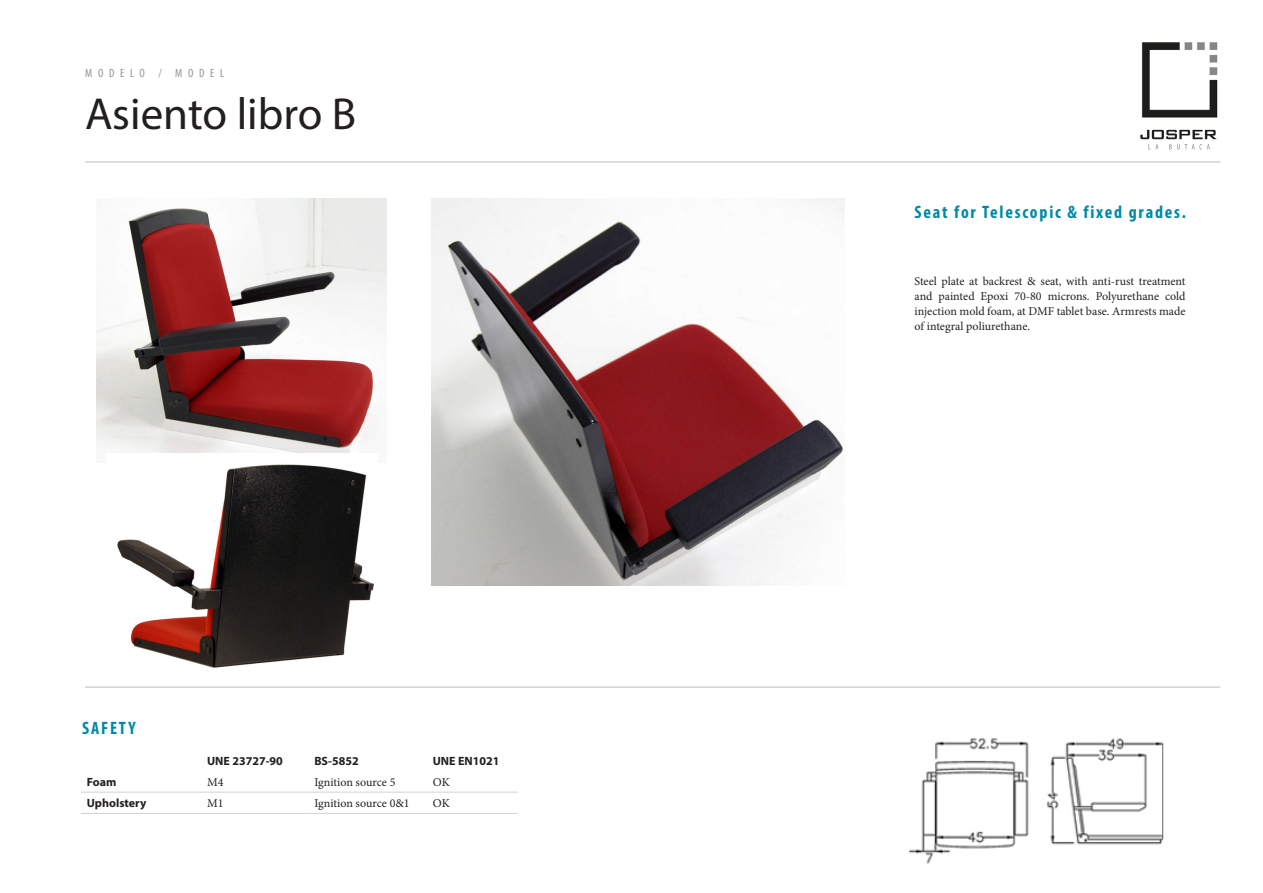
<style>
.page{position:relative;width:1263px;height:893px;background:#fff}
.page>*{position:absolute;margin:0;border:0;box-sizing:border-box;transform-origin:0 0}
.t1{font:45px "Myriad Pro";color:#231f20}
.t2{font:700 condensed 18px "Myriad Pro";letter-spacing:.1em;color:#0089a6}
.t3{font:12px/15px "Minion Pro";color:#231f20;text-align:justify}
.t4{font:700 12px "Myriad Pro";color:#231f20}
.t5{font:condensed 12px "Myriad Pro";letter-spacing:.48em;color:#939598}
</style>
<div class="page">
<hr style="left:85px;top:687px;width:1135px;height:1px;background:#bcbdc0">
<img style="left:1140px;top:42px;width:78px;height:108px">
<hr style="left:85px;top:162px;width:1135px;height:1px;background:#bcbdc0">
<img style="left:909px;top:738px;width:255px;height:126px">
<hr style="left:81px;top:792px;width:120px;height:1px;background:#d1d2d4">
<hr style="left:201px;top:792px;width:107px;height:1px;background:#d1d2d4">
<hr style="left:308px;top:792px;width:119px;height:1px;background:#d1d2d4">
<hr style="left:427px;top:792px;width:91px;height:1px;background:#d1d2d4">
<hr style="left:81px;top:813px;width:120px;height:1px;background:#d1d2d4">
<hr style="left:201px;top:813px;width:107px;height:1px;background:#d1d2d4">
<hr style="left:308px;top:813px;width:119px;height:1px;background:#d1d2d4">
<hr style="left:427px;top:813px;width:91px;height:1px;background:#d1d2d4">
<img style="left:97px;top:198px;width:290px;height:255px">
<img style="left:117px;top:464px;width:257px;height:204px">
<img style="left:432px;top:198px;width:412px;height:387px">
<p class="t5" style="left:85px;top:65px;width:141px">MODELO / MODEL</p>
<p class="t1" style="left:85px;top:86px;width:273px">Asiento libro B</p>
<p class="t2" style="left:82px;top:717px;width:55px">SAFETY</p>
<p class="t4" style="left:207px;top:753px;width:77px">UNE 23727-90</p>
<p class="t4" style="left:314px;top:753px;width:46px">BS-5852</p>
<p class="t4" style="left:433px;top:753px;width:68px">UNE EN1021</p>
<p class="t4" style="left:87px;top:774px;width:31px">Foam</p>
<p class="t3" style="left:207px;top:774px;width:18px">M4</p>
<p class="t3" style="left:314px;top:774px;width:83px">Ignition source 5</p>
<p class="t3" style="left:433px;top:774px;width:18px">OK</p>
<p class="t4" style="left:87px;top:795px;width:61px">Upholstery</p>
<p class="t3" style="left:207px;top:795px;width:18px">M1</p>
<p class="t3" style="left:314px;top:795px;width:97px">Ignition source 0&amp;1</p>
<p class="t3" style="left:433px;top:795px;width:18px">OK</p>
<p class="t2" style="left:914px;top:200px;width:273px">Seat for Telescopic &amp; fixed grades.</p>
<p class="t3" style="left:914px;top:274px;width:273px">Steel plate at backrest &amp; seat, with anti-rust treatment and painted Epoxi 70-80 microns. Polyurethane cold injection mold foam, at DMF tablet base. Armrests made of integral poliurethane.</p>
</div>
